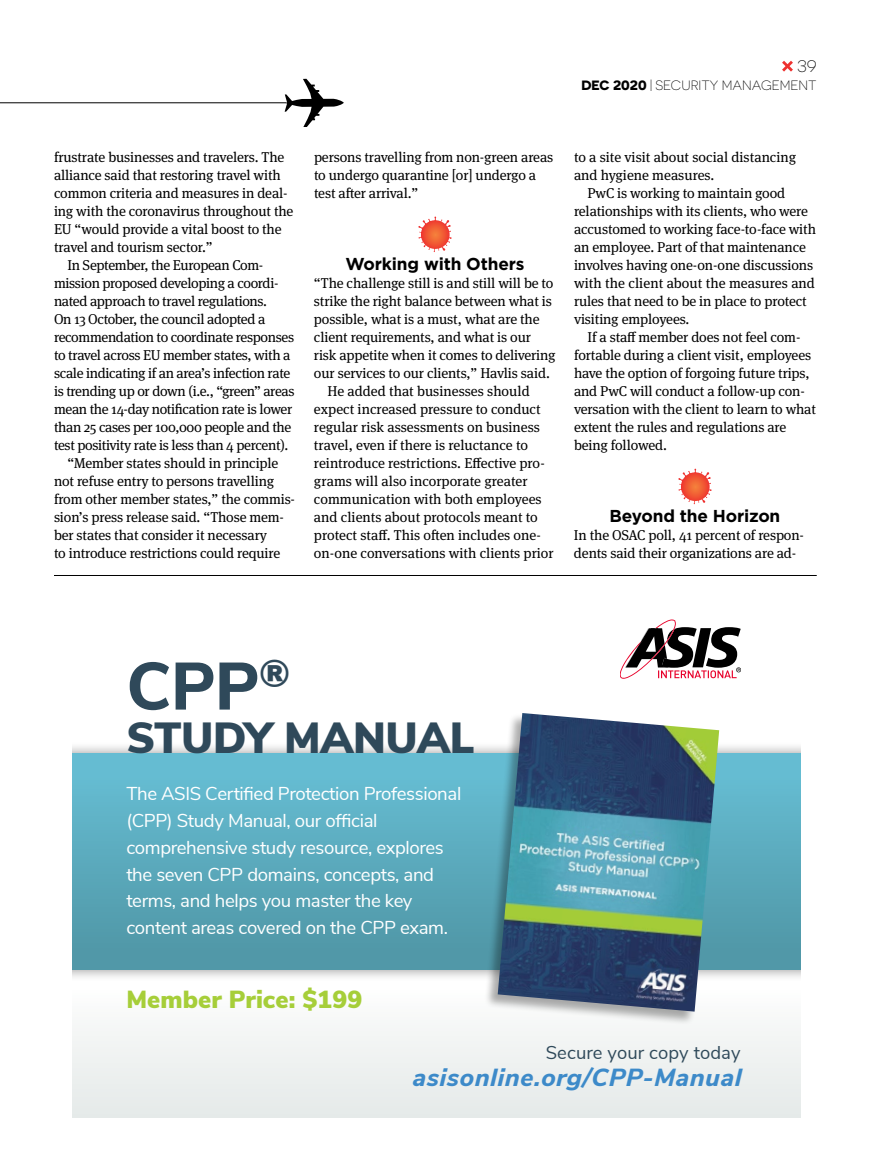
<style>
.page{position:relative;width:891px;height:1175px;background:#fff}
.page>*{position:absolute;margin:0;border:0;box-sizing:border-box;transform-origin:0 0}
.t1{font:800 66.75px "Nunito Sans";color:#2f495a}
.t2{font:900 43.5px "Nunito Sans";letter-spacing:-.01em;color:#2f495a}
.t3{font:italic 800 24.6px "Nunito Sans";color:#3d8ac9}
.t4{font:900 24.6px "Nunito Sans";letter-spacing:.005em;color:#a6ce39}
.t5{font:18.6px/26.7px "Nunito Sans";letter-spacing:-.02em;color:#fff}
.t6{font:18.45px "Nunito Sans";letter-spacing:.005em;color:#2f495a}
.t7{font:700 17.25px "Gotham";letter-spacing:-.01em;color:#000}
.t8{font:300 16.5px "Novecentosanswide";color:#000}
.t9{font:14.25px/18px "Meta Serif OT";letter-spacing:-.01em;color:#000}
.t10{font:300 13.5px "Novecentosanswide";color:#000}
.s1{font-weight:700}
</style>
<div class="page">
<svg style="left:782px;top:61px;width:11px;height:11px"></svg>
<svg style="left:285px;top:79px;width:59px;height:48px"></svg>
<hr style="left:0;top:102px;width:286px;height:1px;background:#000">
<svg style="left:418px;top:216px;width:32px;height:36px"></svg>
<svg style="left:678px;top:468px;width:32px;height:36px"></svg>
<div style="left:72px;top:969px;width:729px;height:148px;background:linear-gradient(to bottom,#fff,#e4e9e8)"></div>
<div style="left:72px;top:741px;width:729px;height:241px;background:#000;opacity:.33"></div>
<div style="left:72px;top:753px;width:729px;height:216px;background:linear-gradient(to bottom,#67bfd6,#4f95a4)"></div>
<div style="left:484px;top:712px;width:236px;height:313px;background:#000;opacity:.33"></div>
<img style="left:498px;top:713px;width:221px;height:298px">
<svg style="left:620px;top:619px;width:121px;height:59px"></svg>
<hr style="left:54px;top:575px;width:763px;height:1px;background:#000">
<p class="t8" style="left:797px;top:57px;width:21px">39</p>
<p class="t10" style="left:581px;top:78px;width:237px"><span class="s1">DEC 2020</span> | SECURITY MANAGEMENT</p>
<p class="t9" style="left:54px;top:148px;width:232px">frustrate businesses and travelers. The</p>
<p class="t9" style="left:54px;top:166px;width:228px">alliance said that restoring travel with</p>
<p class="t9" style="left:54px;top:184px;width:235px">common criteria and measures in deal-</p>
<p class="t9" style="left:54px;top:202px;width:241px">ing with the coronavirus throughout the</p>
<p class="t9" style="left:54px;top:220px;width:229px">EU “would provide a vital boost to the</p>
<p class="t9" style="left:54px;top:238px;width:160px">travel and tourism sector.”</p>
<p class="t9" style="left:67px;top:256px;width:196px">In September, the European Com-</p>
<p class="t9" style="left:54px;top:274px;width:226px">mission proposed developing a coordi-</p>
<p class="t9" style="left:54px;top:292px;width:215px">nated approach to travel regulations.</p>
<p class="t9" style="left:54px;top:310px;width:213px">On 13 October, the council adopted a</p>
<p class="t9" style="left:54px;top:328px;width:242px">recommendation to coordinate responses</p>
<p class="t9" style="left:54px;top:346px;width:238px">to travel across EU member states, with a</p>
<p class="t9" style="left:54px;top:364px;width:238px">scale indicating if an area’s infection rate</p>
<p class="t9" style="left:54px;top:382px;width:242px">is trending up or down (i.e., “green” areas</p>
<p class="t9" style="left:54px;top:400px;width:240px">mean the 14-day notification rate is lower</p>
<p class="t9" style="left:54px;top:418px;width:239px">than 25 cases per 100,000 people and the</p>
<p class="t9" style="left:54px;top:436px;width:236px">test positivity rate is less than 4 percent).</p>
<p class="t9" style="left:67px;top:454px;width:212px">“Member states should in principle</p>
<p class="t9" style="left:54px;top:472px;width:222px">not refuse entry to persons travelling</p>
<p class="t9" style="left:54px;top:490px;width:243px">from other member states,” the commis-</p>
<p class="t9" style="left:54px;top:508px;width:232px">sion’s press release said. “Those mem-</p>
<p class="t9" style="left:54px;top:526px;width:214px">ber states that consider it necessary</p>
<p class="t9" style="left:54px;top:544px;width:228px">to introduce restrictions could require</p>
<p class="t9" style="left:314px;top:148px;width:241px">persons travelling from non-green areas to undergo quarantine [or] undergo a test after arrival.”</p>
<p class="t7" style="left:346px;top:254px;width:180px">Working with Others</p>
<p class="t9" style="left:314px;top:274px;width:241px">“The challenge still is and still will be to</p>
<p class="t9" style="left:314px;top:292px;width:239px">strike the right balance between what is</p>
<p class="t9" style="left:314px;top:310px;width:227px">possible, what is a must, what are the</p>
<p class="t9" style="left:314px;top:328px;width:219px">client requirements, and what is our</p>
<p class="t9" style="left:314px;top:346px;width:243px">risk appetite when it comes to delivering</p>
<p class="t9" style="left:314px;top:364px;width:237px">our services to our clients,” Havlis said.</p>
<p class="t9" style="left:327px;top:382px;width:204px">He added that businesses should</p>
<p class="t9" style="left:314px;top:400px;width:228px">expect increased pressure to conduct</p>
<p class="t9" style="left:314px;top:418px;width:228px">regular risk assessments on business</p>
<p class="t9" style="left:314px;top:436px;width:216px">travel, even if there is reluctance to</p>
<p class="t9" style="left:314px;top:454px;width:232px">reintroduce restrictions. Effective pro-</p>
<p class="t9" style="left:314px;top:472px;width:215px">grams will also incorporate greater</p>
<p class="t9" style="left:314px;top:490px;width:229px">communication with both employees</p>
<p class="t9" style="left:314px;top:508px;width:225px">and clients about protocols meant to</p>
<p class="t9" style="left:314px;top:526px;width:228px">protect staff. This often includes one-</p>
<p class="t9" style="left:314px;top:544px;width:241px">on-one conversations with clients prior</p>
<p class="t9" style="left:574px;top:148px;width:224px">to a site visit about social distancing and hygiene measures.</p>
<p class="t9" style="left:574px;top:184px;width:243px;text-indent:13px">PwC is working to maintain good relationships with its clients, who were accustomed to working face-to-face with an employee. Part of that maintenance involves having one-on-one discussions with the client about the measures and rules that need to be in place to protect visiting employees.</p>
<p class="t9" style="left:574px;top:328px;width:244px;text-indent:13px">If a staff member does not feel com&shy;fortable during a client visit, employees have the option of forgoing future trips, and PwC will conduct a follow-up con&shy;versation with the client to learn to what extent the rules and regulations are being followed.</p>
<p class="t7" style="left:610px;top:506px;width:172px">Beyond the Horizon</p>
<p class="t9" style="left:574px;top:526px;width:230px">In the OSAC poll, 41 percent of respon&shy;dents said their organizations are ad-</p>
<h1 class="t1" style="left:126px;top:637px;width:166px">CPP<sup>®</sup></h1>
<h2 class="t2" style="left:126px;top:706px;width:350px">STUDY MANUAL</h2>
<h3 class="t5" style="left:126px;top:779px;width:336px">The ASIS Certified Protection Professional (CPP) Study Manual, our official comprehensive study resource, explores the seven CPP domains, concepts, and terms, and helps you master the key content areas covered on the CPP exam.</h3>
<h3 class="t4" style="left:126px;top:981px;width:238px">Member Price: $199</h3>
<p class="t6" style="left:546px;top:1039px;width:196px">Secure your copy today</p>
<h3 class="t3" style="left:412px;top:1059px;width:336px">asisonline.org/CPP-Manual</h3>
</div>
